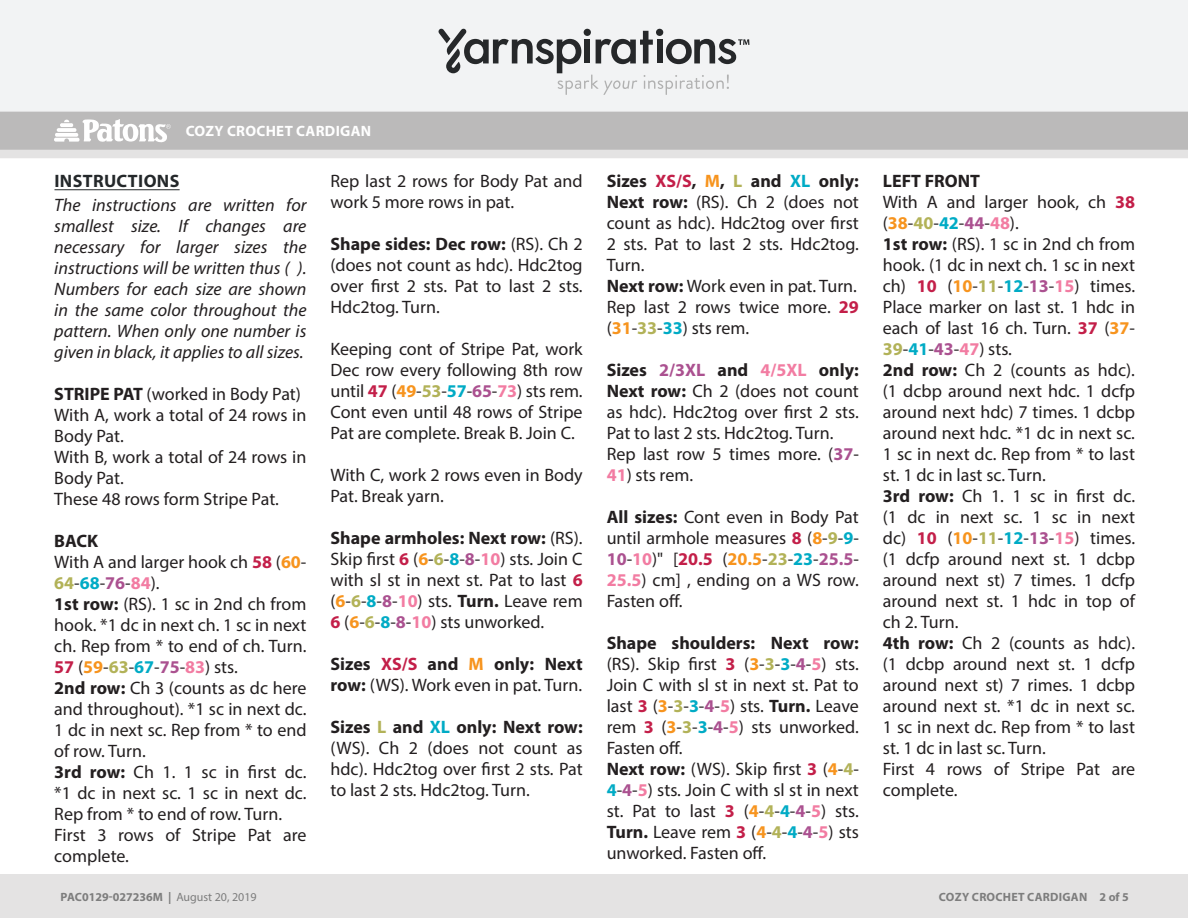
<style>
.page{position:relative;width:1188px;height:918px;background:#fff}
.page>*{position:absolute;margin:0;border:0;box-sizing:border-box;transform-origin:0 0}
.Body{font:18px/21px "Myriad Pro";color:#231f20;text-align:justify}
.Body-2{font:italic 18px/21px "Myriad Pro";color:#231f20;text-align:justify}
.Body-3{font:700 18px "Myriad Pro";color:#231f20}
.Head_-_Underline{font:700 18px "Myriad Pro";letter-spacing:.02em;color:#24282a}
.t1{font:700 15px "Myriad Pro";letter-spacing:.02em;color:#fff}
.t2{font:700 12px "Myriad Pro";letter-spacing:.015em;color:#7d7d7d}
.s1{font-weight:700}
.s2{font-weight:700;color:#c31f49}
.s3{font-weight:700;color:#f7941e}
.s4{font-weight:700;color:#b2b258}
.s5{font-weight:700;color:#00abc5}
.s6{font-weight:700;color:#ab5190}
.s7{font-weight:700;color:#f27ca2}
.s8{font-weight:400}
</style>
<div class="page">
<div style="left:0;top:112px;width:1188px;height:7px;background:#bbbaba"></div>
<div style="left:0;top:0;width:1188px;height:112px;background:#f2f3f4"></div>
<svg style="left:438px;top:29px;width:311px;height:66px"></svg>
<svg style="left:0;top:119px;width:1188px;height:39px;background:#c5c4c4"></svg>
<div style="left:0;top:875px;width:1188px;height:43px;background:#e4e3e3"></div>
<hr style="left:55px;top:189px;width:125px;height:1px;background:#24282a">
<p class="t1" style="left:186px;top:121px;width:187px">COZY CROCHET CARDIGAN</p>
<p class="Head_-_Underline" style="left:55px;top:169px;width:126px">INSTRUCTIONS</p>
<p class="Body-2" style="left:54px;top:194px;width:254px">The instructions are written for smallest size. If changes are necessary for larger sizes the instructions will be written thus ( ).<br>Numbers for each size are shown in the same color throughout the pattern. When only one number is given in black, it applies to all sizes.</p>
<p class="Body" style="left:54px;top:383px;width:248px"><span class="s1">STRIPE PAT</span> (worked in Body Pat)</p>
<p class="Body" style="left:54px;top:404px;width:254px">With A, work a total of 24 rows in<br>Body Pat.</p>
<p class="Body" style="left:54px;top:446px;width:254px">With B, work a total of 24 rows in<br>Body Pat.</p>
<p class="Body" style="left:54px;top:488px;width:226px">These 48 rows form Stripe Pat.</p>
<p class="Body-3" style="left:54px;top:529px;width:45px">BACK</p>
<p class="Body" style="left:54px;top:551px;width:254px">With A and larger hook ch <span class="s2">58</span> (<span class="s3">60</span>-<br><span class="s4">64</span>-<span class="s5">68</span>-<span class="s6">76</span>-<span class="s7">84</span>).</p>
<p class="Body" style="left:54px;top:593px;width:254px"><span class="s1">1st row:</span> (RS). 1 sc in 2nd ch from hook. *1 dc in next ch. 1 sc in next ch. Rep from * to end of ch. Turn.<br><span class="s2">57</span> (<span class="s3">59</span>-<span class="s4">63</span>-<span class="s5">67</span>-<span class="s6">75</span>-<span class="s7">83</span>) sts.</p>
<p class="Body" style="left:54px;top:677px;width:254px"><span class="s1">2nd row:</span> Ch 3 (counts as dc here and throughout). *1 sc in next dc.<br>1 dc in next sc. Rep from * to end of row. Turn.</p>
<p class="Body" style="left:54px;top:761px;width:254px"><span class="s1">3rd row:</span> Ch 1. 1 sc in first dc. *1 dc in next sc. 1 sc in next dc.<br>Rep from * to end of row. Turn.</p>
<p class="Body" style="left:54px;top:824px;width:254px">First 3 rows of Stripe Pat are complete.</p>
<p class="Body" style="left:331px;top:170px;width:254px">Rep last 2 rows for Body Pat and work 5 more rows in pat.</p>
<p class="Body" style="left:331px;top:233px;width:254px"><span class="s1">Shape sides: Dec row:</span> (RS). Ch 2 (does not count as hdc). Hdc2tog over first 2 sts. Pat to last 2 sts.<br>Hdc2tog. Turn.</p>
<p class="Body" style="left:331px;top:338px;width:254px">Keeping cont of Stripe Pat, work Dec row every following 8th row until <span class="s2">47</span> (<span class="s3">49</span>-<span class="s4">53</span>-<span class="s5">57</span>-<span class="s6">65</span>-<span class="s7">73</span>) sts rem.</p>
<p class="Body" style="left:331px;top:401px;width:254px">Cont even until 48 rows of Stripe<br>Pat are complete. Break B. Join C.</p>
<p class="Body" style="left:331px;top:464px;width:254px">With C, work 2 rows even in Body<br>Pat. Break yarn.</p>
<p class="Body" style="left:331px;top:527px;width:254px"><span class="s1">Shape armholes: Next row:</span> (RS).<br>Skip first <span class="s2">6</span> (<span class="s3">6</span>-<span class="s4">6</span>-<span class="s5">8</span>-<span class="s6">8</span>-<span class="s7">10</span>) sts. Join C with sl st in next st. Pat to last <span class="s2">6 </span>(<span class="s3">6</span>-<span class="s4">6</span>-<span class="s5">8</span>-<span class="s6">8</span>-<span class="s7">10</span>) sts. <span class="s1">Turn.</span> Leave rem <span class="s2">6</span> (<span class="s3">6</span>-<span class="s4">6</span>-<span class="s5">8</span>-<span class="s6">8</span>-<span class="s7">10</span>) sts unworked.</p>
<p class="Body" style="left:331px;top:653px;width:254px"><span class="s1">Sizes</span> <span class="s2">XS/S</span> <span class="s1">and</span> <span class="s3">M</span> <span class="s1">only: Next row:</span> (WS). Work even in pat. Turn.</p>
<p class="Body" style="left:331px;top:716px;width:254px"><span class="s1">Sizes</span> <span class="s4">L</span> <span class="s1">and</span> <span class="s5">XL</span> <span class="s1">only: Next row: </span>(WS). Ch 2 (does not count as hdc). Hdc2tog over first 2 sts. Pat to last 2 sts. Hdc2tog. Turn.</p>
<p class="Body" style="left:607px;top:170px;width:254px"><span class="s1">Sizes</span> <span class="s2">XS/S</span><span class="s1">,</span> <span class="s3">M</span><span class="s1">,</span> <span class="s4">L</span> <span class="s1">and</span> <span class="s5">XL</span> <span class="s1">only:<br>Next row:</span> (RS). Ch 2 (does not count as hdc). Hdc2tog over first 2 sts. Pat to last 2 sts. Hdc2tog.<br>Turn.</p>
<p class="Body" style="left:607px;top:275px;width:252px"><span class="s1">Next row:</span> Work even in pat. Turn.</p>
<p class="Body" style="left:607px;top:296px;width:254px">Rep last 2 rows twice more. <span class="s2">29 </span>(<span class="s3">31</span>-<span class="s4">33</span>-<span class="s5">33</span>) sts rem.</p>
<p class="Body" style="left:607px;top:359px;width:254px"><span class="s1">Sizes</span> <span class="s6">2/3XL</span> <span class="s1">and</span> <span class="s7">4/5XL</span> <span class="s1">only:<br>Next row:</span> Ch 2 (does not count as hdc). Hdc2tog over first 2 sts.<br>Pat to last 2 sts. Hdc2tog. Turn.</p>
<p class="Body" style="left:607px;top:443px;width:254px">Rep last row 5 times more. (<span class="s6">37</span>-</p>
<p class="Body" style="left:607px;top:464px;width:88px"><span class="s7">41</span>) sts rem.</p>
<p class="Body" style="left:607px;top:506px;width:254px"><span class="s1">All sizes:</span> Cont even in Body Pat until armhole measures <span class="s2">8</span> (<span class="s3">8</span>-<span class="s4">9</span>-<span class="s5">9</span>- <span class="s6">10</span>-<span class="s7">10</span>)" [<span class="s2">20.5</span> (<span class="s3">20.5</span>-<span class="s4">23</span>-<span class="s5">23</span>-<span class="s6">25.5</span>- <span class="s7">25.5</span>) cm] , ending on a WS row.<br>Fasten off.</p>
<p class="Body" style="left:607px;top:632px;width:254px"><span class="s1">Shape shoulders: Next row: </span>(RS). Skip first <span class="s2">3</span> (<span class="s3">3</span>-<span class="s4">3</span>-<span class="s5">3</span>-<span class="s6">4</span>-<span class="s7">5</span>) sts.<br>Join C with sl st in next st. Pat to last <span class="s2">3</span> (<span class="s3">3</span>-<span class="s4">3</span>-<span class="s5">3</span>-<span class="s6">4</span>-<span class="s7">5</span>) sts. <span class="s1">Turn.</span> Leave rem <span class="s2">3</span> (<span class="s3">3</span>-<span class="s4">3</span>-<span class="s5">3</span>-<span class="s6">4</span>-<span class="s7">5</span>) sts unworked.<br>Fasten off.</p>
<p class="Body" style="left:607px;top:758px;width:254px"><span class="s1">Next row:</span> (WS). Skip first <span class="s2">3</span> (<span class="s3">4</span>-<span class="s4">4</span>- <span class="s5">4</span>-<span class="s6">4</span>-<span class="s7">5</span>) sts. Join C with sl st in next st. Pat to last <span class="s2">3</span> (<span class="s3">4</span>-<span class="s4">4</span>-<span class="s5">4</span>-<span class="s6">4</span>-<span class="s7">5</span>) sts.<br><span class="s1">Turn.</span> Leave rem <span class="s2">3</span> (<span class="s3">4</span>-<span class="s4">4</span>-<span class="s5">4</span>-<span class="s6">4</span>-<span class="s7">5</span>) sts unworked. Fasten off.</p>
<p class="Body-3" style="left:883px;top:169px;width:99px">LEFT FRONT</p>
<p class="Body" style="left:883px;top:191px;width:254px">With A and larger hook, ch <span class="s2">38 </span>(<span class="s3">38</span>-<span class="s4">40</span>-<span class="s5">42</span>-<span class="s6">44</span>-<span class="s7">48</span>).</p>
<p class="Body" style="left:883px;top:233px;width:254px"><span class="s1">1st row:</span> (RS). 1 sc in 2nd ch from hook. (1 dc in next ch. 1 sc in next ch) <span class="s2">10</span> (<span class="s3">10</span>-<span class="s4">11</span>-<span class="s5">12</span>-<span class="s6">13</span>-<span class="s7">15</span>) times.<br>Place marker on last st. 1 hdc in each of last 16 ch. Turn. <span class="s2">37</span> (<span class="s3">37</span>- <span class="s4">39</span>-<span class="s5">41</span>-<span class="s6">43</span>-<span class="s7">47</span>) sts.</p>
<p class="Body" style="left:883px;top:359px;width:254px"><span class="s1">2nd row:</span> Ch 2 (counts as hdc). (1 dcbp around next hdc. 1 dcfp around next hdc) 7 times. 1 dcbp around next hdc. *1 dc in next sc.<br>1 sc in next dc. Rep from * to last st. 1 dc in last sc. Turn.</p>
<p class="Body" style="left:883px;top:485px;width:254px"><span class="s1">3rd row:</span> Ch 1. 1 sc in first dc. (1 dc in next sc. 1 sc in next dc) <span class="s2">10</span> (<span class="s3">10</span>-<span class="s4">11</span>-<span class="s5">12</span>-<span class="s6">13</span>-<span class="s7">15</span>) times. (1 dcfp around next st. 1 dcbp around next st) 7 times. 1 dcfp around next st. 1 hdc in top of ch 2. Turn.</p>
<p class="Body" style="left:883px;top:632px;width:254px"><span class="s1">4th row:</span> Ch 2 (counts as hdc). (1 dcbp around next st. 1 dcfp around next st) 7 rimes. 1 dcbp around next st. *1 dc in next sc.<br>1 sc in next dc. Rep from * to last st. 1 dc in last sc. Turn.</p>
<p class="Body" style="left:883px;top:758px;width:254px">First 4 rows of Stripe Pat are complete.</p>
<p class="t2" style="left:61px;top:889px;width:198px">PAC0129-027236M | <span class="s8">August 20, 2019</span></p>
<p class="t2" style="left:939px;top:889px;width:191px">COZY CROCHET CARDIGAN 2 of 5</p>
</div>
